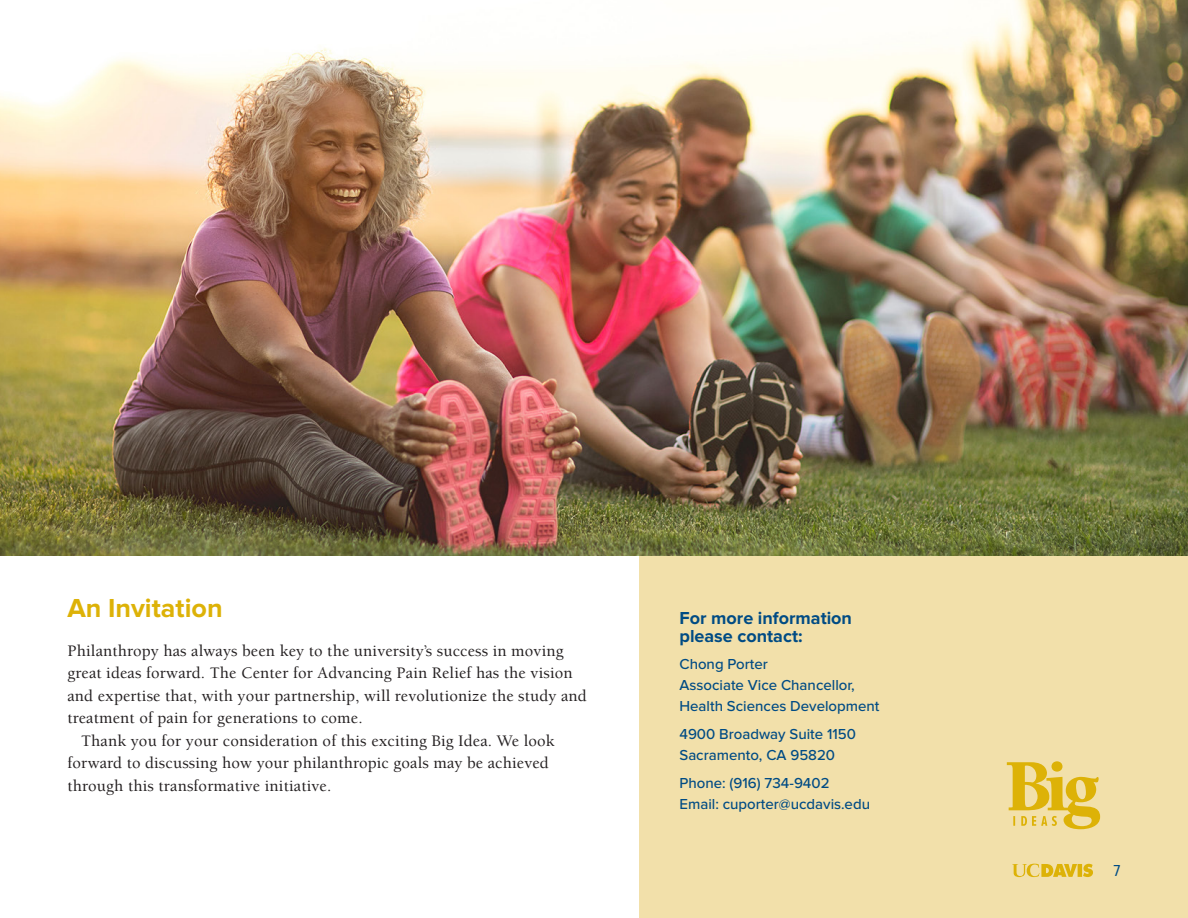
<style>
.page{position:relative;width:1188px;height:918px;background:#fff}
.page>*{position:absolute;margin:0;border:0;box-sizing:border-box;transform-origin:0 0}
.header1{font:700 27px "Proxima Nova";color:#ddb207}
.header2{font:700 18px/18px "Proxima Nova";color:#004b84}
.text-body_1st{font:500 16.5px/22.5px "Berkeley Std";letter-spacing:.01em;color:#231f20}
.text-body{font:500 16.5px/22.5px "Berkeley Std";letter-spacing:.01em;color:#231f20}
.t1{font:16.5px "Proxima Nova Cond";color:#004b84}
.box-text{font:500 15px/21px "Proxima Nova";color:#004b84}
</style>
<div class="page">
<div style="left:639px;top:529px;width:549px;height:389px;background:#f2e0aa"></div>
<svg style="left:1007px;top:761px;width:93px;height:68px"></svg>
<img style="left:0;top:0;width:1188px;height:555px">
<svg style="left:1012px;top:863px;width:81px;height:14px"></svg>
<p class="header1" style="left:68px;top:593px;width:157px">An Invitation</p>
<p class="text-body_1st" style="left:68px;top:640px;width:521px">Philanthropy has always been key to the university’s success in moving great ideas forward. The Center for Advancing Pain Relief has the vision and expertise that, with your partnership, will revolutionize the study and treatment of pain for generations to come.</p>
<p class="text-body" style="left:68px;top:730px;width:489px;text-indent:14px">Thank you for your consideration of this exciting Big Idea. We look forward to discussing how your philanthropic goals may be achieved through this transformative initiative.</p>
<p class="header2" style="left:680px;top:609px;width:174px">For more information please contact:</p>
<p class="box-text" style="left:680px;top:654px;width:202px">Chong Porter<br>Associate Vice Chancellor,<br>Health Sciences Development</p>
<p class="box-text" style="left:680px;top:724px;width:178px">4900 Broadway Suite 1150<br>Sacramento, CA 95820</p>
<p class="box-text" style="left:680px;top:773px;width:192px">Phone: (916) 734-9402<br>Email: cuporter@ucdavis.edu</p>
<p class="t1" style="left:1114px;top:862px;width:8px">7</p>
</div>
